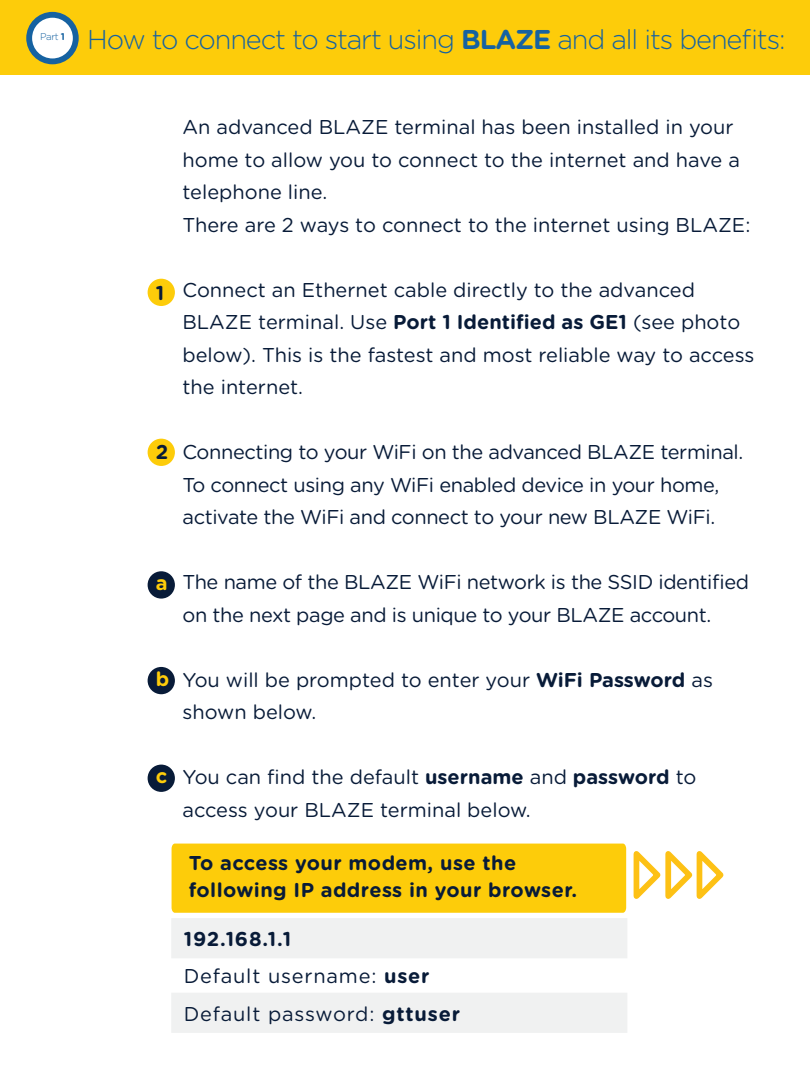
<style>
.page{position:relative;width:810px;height:1080px;background:#fff}
.page>*{position:absolute;margin:0;border:0;box-sizing:border-box;transform-origin:0 0}
.t1{font:300 27.25px "Gotham Rounded";letter-spacing:-.04em;color:#1662a1}
.t2{font:20px/32.5px "Gotham Rounded";color:#081b38}
.t3{font:20px/32.5px "Gotham Rounded";letter-spacing:-.02em;color:#081b38}
.t4{font:700 20px/27.5px "Gotham Rounded";letter-spacing:.02em;color:#081b38}
.t5{font:20px/37.5px "Gotham Rounded";letter-spacing:.04em;color:#081b38}
.t6{font:700 20px "Gotham Rounded";color:#fdcc0a}
.t7{font:300 9.75px "Gotham Rounded";color:#1662a1}
.s1{font-weight:700}
</style>
<div class="page">
<div style="left:0;top:0;width:810px;height:74px;background:#fdcc0a"></div>
<svg style="left:26px;top:12px;width:53px;height:52px"></svg>
<div style="left:148px;top:279px;width:27px;height:27px;background:#fdcc0a;border-radius:50%"></div>
<div style="left:148px;top:439px;width:27px;height:27px;background:#fdcc0a;border-radius:50%"></div>
<div style="left:148px;top:571px;width:27px;height:28px;background:#081b38;border-radius:50%"></div>
<div style="left:148px;top:667px;width:27px;height:27px;background:#081b38;border-radius:50%"></div>
<div style="left:148px;top:765px;width:27px;height:27px;background:#081b38;border-radius:50%"></div>
<div style="left:171px;top:993px;width:456px;height:40px;background:#f0f1f1"></div>
<svg style="left:171px;top:844px;width:553px;height:114px"></svg>
<p class="t7" style="left:40px;top:30px;width:26px">Part <span class="s1">1</span></p>
<h1 class="t1" style="left:87px;top:21px;width:700px">How to connect to start using <span class="s1">BLAZE</span> and all its benefits:</h1>
<p class="t4" style="left:156px;top:278px;width:10px">1</p>
<p class="t2" style="left:182px;top:110px;width:569px">An advanced BLAZE terminal has been installed in your home to allow you to connect to the internet and have a telephone line.<br>There are 2 ways to connect to the internet using BLAZE:</p>
<p class="t2" style="left:182px;top:272px;width:573px">Connect an Ethernet cable directly to the advanced BLAZE terminal. Use <span class="s1">Port 1 Identified as GE1</span> (see photo below). This is the fastest and most reliable way to access the internet.</p>
<p class="t4" style="left:156px;top:437px;width:14px">2</p>
<p class="t3" style="left:182px;top:435px;width:562px">Connecting to your WiFi on the advanced BLAZE terminal.<br>To connect using any WiFi enabled device in your home, activate the WiFi and connect to your new BLAZE WiFi.</p>
<p class="t6" style="left:156px;top:568px;width:13px">a</p>
<p class="t3" style="left:182px;top:565px;width:568px">The name of the BLAZE WiFi network is the SSID identified on the next page and is unique to your BLAZE account.</p>
<p class="t6" style="left:156px;top:664px;width:15px">b</p>
<p class="t2" style="left:182px;top:662px;width:532px">You will be prompted to enter your <span class="s1">WiFi Password</span> as shown below.</p>
<p class="t6" style="left:156px;top:762px;width:13px">c</p>
<p class="t2" style="left:182px;top:760px;width:515px">You can find the default <span class="s1">username</span> and <span class="s1">password</span> to access your BLAZE terminal below.</p>
<p class="t4" style="left:189px;top:848px;width:390px">To access your modem, use the following IP address in your browser.</p>
<p class="t5" style="left:184px;top:919px;width:278px"><span class="s1">192.168.1.1<br></span>Default username: <span class="s1">user<br></span>Default password: <span class="s1">gttuser</span></p>
</div>
